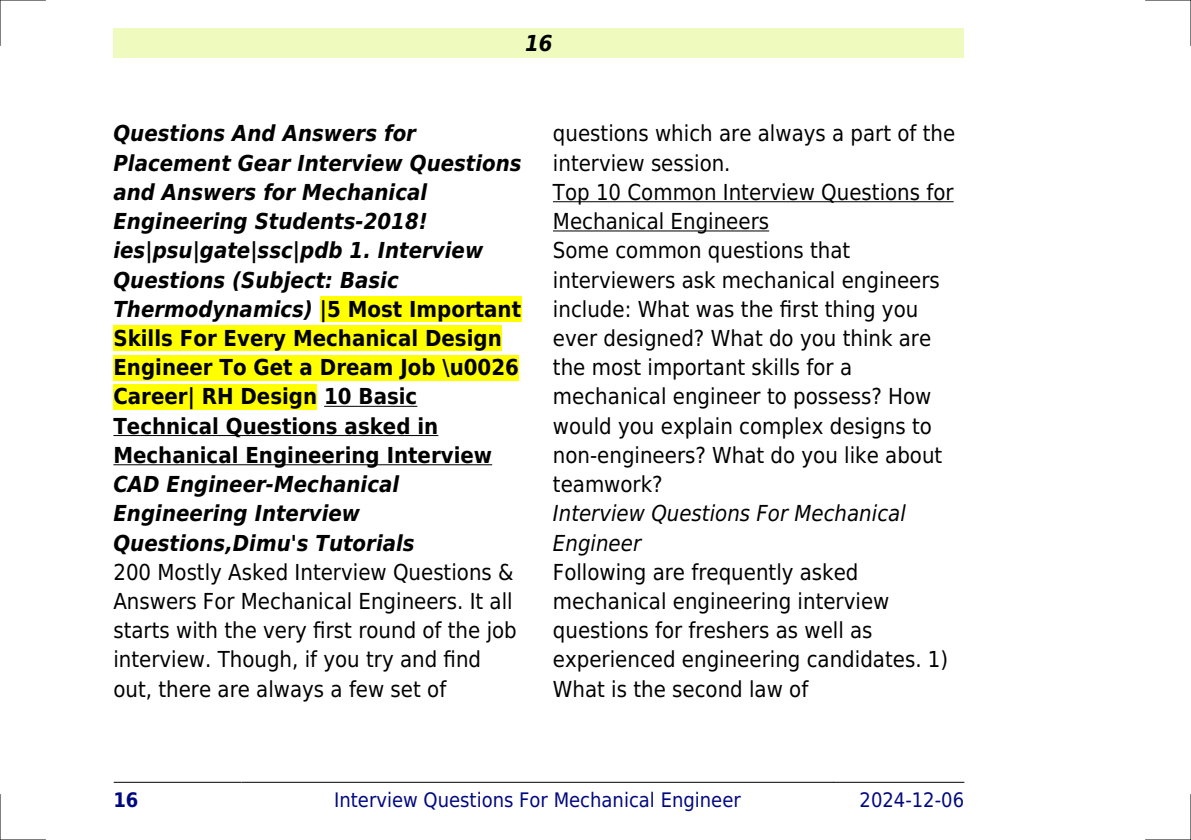
<style>
.page{position:relative;width:1191px;height:840px;background:#fff}
.page>*{position:absolute;margin:0;border:0;box-sizing:border-box;transform-origin:0 0}
.t1{font:22px/29.2px "DejaVu Sans Condensed";color:#000}
.t2{font:italic 700 22px/29.2px "DejaVu Sans Condensed";color:#000}
.t3{font:italic 22px/29.2px "DejaVu Sans Condensed";color:#000}
.t4{font:20px "DejaVu Sans Condensed";color:#000880}
.t5{font:700 20px "DejaVu Sans Condensed";color:#000880}
.s1{font-style:normal}
</style>
<div class="page">
<div style="left:113px;top:28px;width:851px;height:30px;background:#effbbe"></div>
<hr style="left:114px;top:781px;width:127px;height:1px;background:#000">
<hr style="left:242px;top:781px;width:591px;height:1px;background:#000">
<hr style="left:833px;top:781px;width:131px;height:1px;background:#000">
<div style="left:320px;top:296px;width:201px;height:26px;background:#ff0"></div>
<div style="left:113px;top:325px;width:389px;height:26px;background:#ff0"></div>
<div style="left:113px;top:354px;width:406px;height:26px;background:#ff0"></div>
<div style="left:113px;top:384px;width:204px;height:25px;background:#ff0"></div>
<hr style="left:324px;top:405px;width:93px;height:1px;background:#000">
<hr style="left:113px;top:435px;width:325px;height:1px;background:#000">
<hr style="left:113px;top:464px;width:379px;height:1px;background:#000">
<hr style="left:553px;top:201px;width:400px;height:1px;background:#000">
<hr style="left:553px;top:230px;width:216px;height:1px;background:#000">
<hr style="left:0;top:0;width:45px;height:1px;background:#000">
<hr style="left:1145px;top:0;width:46px;height:1px;background:#000">
<hr style="left:0;top:839px;width:45px;height:1px;background:#000">
<hr style="left:1145px;top:839px;width:46px;height:1px;background:#000">
<hr style="left:0;top:0;width:1px;height:45px;background:#000">
<hr style="left:0;top:794px;width:1px;height:45px;background:#000">
<hr style="left:1190px;top:0;width:1px;height:45px;background:#000">
<hr style="left:1190px;top:794px;width:1px;height:45px;background:#000">
<p class="t2" style="left:525px;top:28px;width:29px">16</p>
<p class="t2" style="left:113px;top:119px;width:410px">Questions And Answers for<br>Placement Gear Interview Questions and Answers for Mechanical<br>Engineering Students-2018! ies|psu|gate|ssc|pdb 1. Interview<br>Questions (Subject: Basic<br>Thermodynamics) <span class="s1">|5 Most Important<br>Skills For Every Mechanical Design<br>Engineer To Get a Dream Job \u0026<br>Career| RH Design 10 Basic<br>Technical Questions asked in<br>Mechanical Engineering Interview</span></p>
<p class="t2" style="left:113px;top:469px;width:303px">CAD Engineer-Mechanical<br>Engineering Interview<br>Questions,Dimu's Tutorials</p>
<p class="t1" style="left:113px;top:557px;width:405px">200 Mostly Asked Interview Questions &amp; Answers For Mechanical Engineers. It all starts with the very first round of the job interview. Though, if you try and find out, there are always a few set of</p>
<p class="t1" style="left:553px;top:119px;width:404px">questions which are always a part of the interview session.<br>Top 10 Common Interview Questions for<br>Mechanical Engineers<br>Some common questions that interviewers ask mechanical engineers include: What was the first thing you ever designed? What do you think are the most important skills for a mechanical engineer to possess? How would you explain complex designs to non-engineers? What do you like about teamwork?</p>
<p class="t3" style="left:553px;top:499px;width:354px">Interview Questions For Mechanical<br>Engineer</p>
<p class="t1" style="left:553px;top:557px;width:397px">Following are frequently asked mechanical engineering interview questions for freshers as well as experienced engineering candidates. 1)<br>What is the second law of</p>
<p class="t5" style="left:113px;top:787px;width:27px">16</p>
<p class="t4" style="left:334px;top:787px;width:408px">Interview Questions For Mechanical Engineer</p>
<p class="t4" style="left:859px;top:787px;width:106px">2024-12-06</p>
</div>
